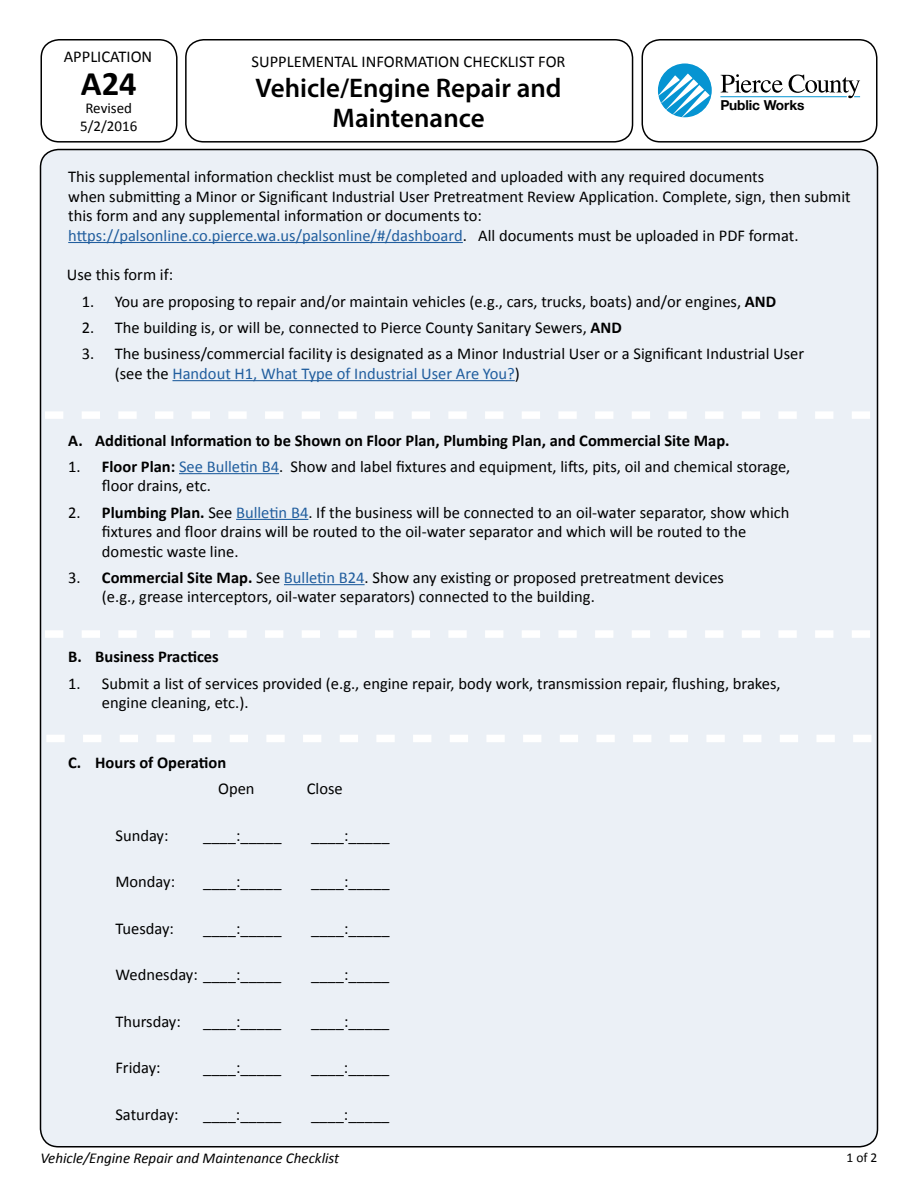
<style>
.page{position:relative;width:918px;height:1188px;background:#fff}
.page>*{position:absolute;margin:0;border:0;box-sizing:border-box;transform-origin:0 0}
.t1{font:700 34.5px "Calibri";color:#000}
.t2{font:600 27px/30px "Myriad Pro";color:#000;text-align:center}
.t3{font:16.5px/19.5px "Calibri";color:#000}
.t4{font:700 16.5px "Calibri";color:#000}
.t5{font:italic 15px "Calibri";color:#000}
.t6{font:15px/18px "Calibri";color:#000;text-align:center}
.t7{font:700 13.65px "Helvetica Neue";letter-spacing:-.01em;color:#000}
.t8{font:13.5px "Calibri";color:#000}
.s1{color:#215e9e}
.s2{font-weight:700}
</style>
<div class="page">
<div style="left:40px;top:39px;width:138px;height:104px;border:2px solid #000;border-radius:18px"></div>
<div style="left:185px;top:39px;width:448px;height:104px;border:2px solid #000;border-radius:18px"></div>
<div style="left:642px;top:39px;width:236px;height:104px;border:2px solid #000;border-radius:18px"></div>
<hr style="left:720px;top:96px;width:127px;height:1px;background:#0694d2">
<svg style="left:658px;top:63px;width:54px;height:54px"></svg>
<svg style="left:721px;top:74px;width:62px;height:19px"></svg>
<svg style="left:789px;top:75px;width:71px;height:23px"></svg>
<div style="left:40px;top:150px;width:838px;height:997px;background:#ebf0f6;border-radius:18px"></div>
<hr style="left:68px;top:242px;width:395px;height:1px;background:#215e9e">
<hr style="left:172px;top:380px;width:343px;height:1px;background:#215e9e">
<hr style="left:179px;top:473px;width:100px;height:1px;background:#215e9e">
<hr style="left:236px;top:519px;width:72px;height:1px;background:#215e9e">
<hr style="left:284px;top:584px;width:81px;height:1px;background:#215e9e">
<svg style="left:45px;top:411px;width:825px;height:8px"></svg>
<svg style="left:45px;top:630px;width:825px;height:8px"></svg>
<svg style="left:46px;top:735px;width:825px;height:7px"></svg>
<p class="t3" style="left:64px;top:47px;width:90px">APPLICATION</p>
<h1 class="t1" style="left:81px;top:62px;width:57px">A24</h1>
<p class="t6" style="left:80px;top:100px;width:59px">Revised<br>5/2/2016</p>
<p class="t3" style="left:252px;top:52px;width:315px">SUPPLEMENTAL INFORMATION CHECKLIST FOR</p>
<h2 class="t2" style="left:256px;top:72px;width:308px">Vehicle/Engine Repair and<br>Maintenance</h2>
<p class="t7" style="left:721px;top:93px;width:85px">Public Works</p>
<p class="t3" style="left:68px;top:167px;width:784px">This supplemental information checklist must be completed and uploaded with any required documents<br>when submitting a Minor or Significant Industrial User Pretreatment Review Application. Complete, sign, then submit this form and any supplemental information or documents to: <span class="s1">https://palsonline.co.pierce.wa.us/palsonline/#/dashboard</span>. All documents must be uploaded in PDF format.</p>
<p class="t3" style="left:67px;top:265px;width:108px">Use this form if:</p>
<p class="t3" style="left:82px;top:291px;width:696px">1. You are proposing to repair and/or maintain vehicles (e.g., cars, trucks, boats) and/or engines, <span class="s2">AND</span></p>
<p class="t3" style="left:82px;top:318px;width:542px">2. The building is, or will be, connected to Pierce County Sanitary Sewers, <span class="s2">AND</span></p>
<p class="t3" style="left:115px;top:344px;width:691px;text-indent:-33px">3. The business/commercial facility is designated as a Minor Industrial User or a Significant Industrial User (see the <span class="s1">Handout H1, What Type of Industrial User Are You?</span>)</p>
<p class="t4" style="left:68px;top:430px;width:663px">A. Additional Information to be Shown on Floor Plan, Plumbing Plan, and Commercial Site Map.</p>
<p class="t3" style="left:102px;top:457px;width:690px;text-indent:-34px">1. <span class="s2">Floor Plan:</span> <span class="s1">See Bulletin B4</span>. Show and label fixtures and equipment, lifts, pits, oil and chemical storage, floor drains, etc.</p>
<p class="t3" style="left:102px;top:502px;width:689px;text-indent:-34px">2. <span class="s2">Plumbing Plan.</span> See <span class="s1">Bulletin B4</span>. If the business will be connected to an oil-water separator, show which fixtures and floor drains will be routed to the oil-water separator and which will be routed to the domestic waste line.</p>
<p class="t3" style="left:102px;top:568px;width:624px;text-indent:-34px">3. <span class="s2">Commercial Site Map.</span> See <span class="s1">Bulletin B24</span>. Show any existing or proposed pretreatment devices (e.g., grease interceptors, oil-water separators) connected to the building.</p>
<p class="t4" style="left:68px;top:646px;width:152px">B. Business Practices</p>
<p class="t3" style="left:102px;top:673px;width:680px;text-indent:-34px">1. Submit a list of services provided (e.g., engine repair, body work, transmission repair, flushing, brakes, engine cleaning, etc.).</p>
<p class="t4" style="left:68px;top:752px;width:160px">C. Hours of Operation</p>
<p class="t3" style="left:218px;top:779px;width:38px">Open</p>
<p class="t3" style="left:307px;top:779px;width:37px">Close</p>
<p class="t3" style="left:115px;top:826px;width:55px">Sunday:</p>
<p class="t3" style="left:203px;top:826px;width:80px">____:_____</p>
<p class="t3" style="left:311px;top:826px;width:80px">____:_____</p>
<p class="t3" style="left:115px;top:872px;width:61px">Monday:</p>
<p class="t3" style="left:203px;top:872px;width:80px">____:_____</p>
<p class="t3" style="left:311px;top:872px;width:80px">____:_____</p>
<p class="t3" style="left:115px;top:919px;width:60px">Tuesday:</p>
<p class="t3" style="left:203px;top:919px;width:80px">____:_____</p>
<p class="t3" style="left:311px;top:919px;width:80px">____:_____</p>
<p class="t3" style="left:115px;top:965px;width:168px">Wednesday: ____:_____</p>
<p class="t3" style="left:311px;top:965px;width:80px">____:_____</p>
<p class="t3" style="left:115px;top:1012px;width:67px">Thursday:</p>
<p class="t3" style="left:203px;top:1012px;width:80px">____:_____</p>
<p class="t3" style="left:311px;top:1012px;width:80px">____:_____</p>
<p class="t3" style="left:115px;top:1058px;width:47px">Friday:</p>
<p class="t3" style="left:203px;top:1058px;width:80px">____:_____</p>
<p class="t3" style="left:311px;top:1058px;width:80px">____:_____</p>
<p class="t3" style="left:115px;top:1105px;width:65px">Saturday:</p>
<p class="t3" style="left:203px;top:1105px;width:80px">____:_____</p>
<p class="t3" style="left:311px;top:1105px;width:80px">____:_____</p>
<p class="t5" style="left:40px;top:1148px;width:300px">Vehicle/Engine Repair and Maintenance Checklist</p>
<p class="t8" style="left:846px;top:1149px;width:33px">1 of 2</p>
</div>
